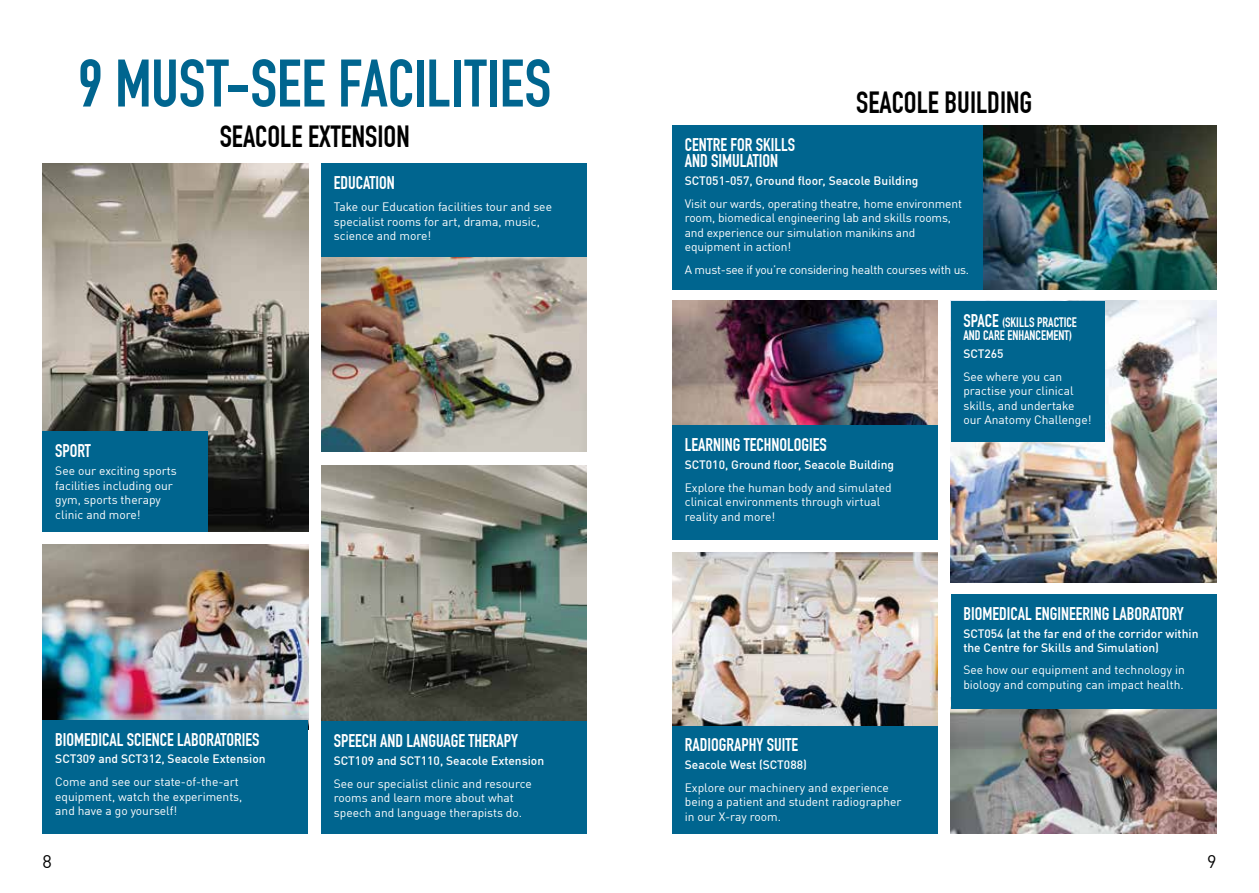
<style>
.page{position:relative;width:1259px;height:893px;background:#fff}
.page>*{position:absolute;margin:0;border:0;box-sizing:border-box;transform-origin:0 0}
.t1{font:700 66px "DIN Condensed";letter-spacing:-.005em;color:#00658f}
.t2{font:700 30px "DIN Condensed";color:#000}
.t3{font:700 18px/16.5px "DIN Condensed";color:#fff}
.t4{font:18px "DIN Offc";color:#000}
.t5{font:700 13.5px/13.5px "DIN Condensed";color:#fff}
.t6{font:12px/14.4px "DIN Offc";color:#fff}
.t7{font:500 12px/13.5px "DIN Offc";color:#fff}
.t8{font:12px "DIN Offc";letter-spacing:-.02em;color:#fff}
.s1{font-size:18px}
</style>
<div class="page">
<img style="left:950px;top:301px;width:266px;height:281px">
<div style="left:950px;top:301px;width:154px;height:141px;background:#00658f"></div>
<img style="left:672px;top:552px;width:266px;height:174px">
<div style="left:672px;top:726px;width:266px;height:107px;background:#00658f"></div>
<img style="left:321px;top:465px;width:266px;height:256px">
<div style="left:321px;top:721px;width:266px;height:113px;background:#00658f"></div>
<img style="left:43px;top:163px;width:265px;height:368px">
<div style="left:43px;top:431px;width:165px;height:100px;background:#00658f"></div>
<img style="left:982px;top:125px;width:234px;height:165px">
<div style="left:672px;top:125px;width:310px;height:165px;background:#00658f"></div>
<img style="left:672px;top:301px;width:266px;height:124px">
<div style="left:672px;top:425px;width:266px;height:115px;background:#00658f"></div>
<img style="left:43px;top:545px;width:265px;height:175px">
<div style="left:43px;top:720px;width:265px;height:114px;background:#00658f"></div>
<img style="left:950px;top:709px;width:266px;height:125px">
<div style="left:950px;top:595px;width:266px;height:114px;background:#00658f"></div>
<img style="left:321px;top:257px;width:266px;height:195px">
<div style="left:321px;top:163px;width:266px;height:94px;background:#00658f"></div>
<h1 class="t1" style="left:78px;top:45px;width:474px">9 MUST-SEE FACILITIES</h1>
<h2 class="t2" style="left:220px;top:119px;width:191px">SEACOLE EXTENSION</h2>
<h3 class="t3" style="left:55px;top:442px;width:37px">SPORT</h3>
<p class="t6" style="left:55px;top:464px;width:123px">See our exciting sports facilities including our gym, sports therapy clinic and more!</p>
<h3 class="t3" style="left:334px;top:174px;width:62px">EDUCATION</h3>
<p class="t6" style="left:334px;top:200px;width:220px">Take our Education facilities tour and see specialist rooms for art, drama, music, science and more!</p>
<h3 class="t3" style="left:55px;top:731px;width:206px">BIOMEDICAL SCIENCE LABORATORIES</h3>
<p class="t7" style="left:55px;top:752px;width:212px">SCT309 and SCT312, Seacole Extension</p>
<p class="t6" style="left:55px;top:774px;width:189px">Come and see our state-of-the-art equipment, watch the experiments, and have a go yourself!</p>
<h3 class="t3" style="left:334px;top:733px;width:186px">SPEECH AND LANGUAGE THERAPY</h3>
<p class="t7" style="left:334px;top:753px;width:212px">SCT109 and SCT110, Seacole Extension</p>
<p class="t6" style="left:334px;top:776px;width:199px">See our specialist clinic and resource rooms and learn more about what speech and language therapists do.</p>
<h2 class="t2" style="left:856px;top:85px;width:178px">SEACOLE BUILDING</h2>
<h3 class="t3" style="left:685px;top:136px;width:112px">CENTRE FOR SKILLS<br>AND SIMULATION</h3>
<p class="t7" style="left:685px;top:174px;width:235px">SCT051-057, Ground floor, Seacole Building</p>
<p class="t6" style="left:685px;top:196px;width:279px">Visit our wards, operating theatre, home environment room, biomedical engineering lab and skills rooms, and experience our simulation manikins and equipment in action!</p>
<p class="t8" style="left:685px;top:262px;width:286px">A must-see if you’re considering health courses with us.</p>
<h3 class="t3" style="left:685px;top:437px;width:143px">LEARNING TECHNOLOGIES</h3>
<p class="t7" style="left:685px;top:457px;width:211px">SCT010, Ground floor, Seacole Building</p>
<p class="t6" style="left:685px;top:480px;width:208px">Explore the human body and simulated clinical environments through virtual reality and more!</p>
<h3 class="t3" style="left:685px;top:737px;width:115px">RADIOGRAPHY SUITE</h3>
<p class="t7" style="left:685px;top:757px;width:124px">Seacole West (SCT088)</p>
<p class="t6" style="left:685px;top:780px;width:218px">Explore our machinery and experience being a patient and student radiographer in our X-ray room.</p>
<p class="t5" style="left:963px;top:315px;width:115px"><span class="s1">SPACE</span> (SKILLS PRACTICE<br>AND CARE ENHANCEMENT)</p>
<p class="t7" style="left:963px;top:346px;width:42px">SCT265</p>
<p class="t6" style="left:963px;top:369px;width:130px">See where you can practise your clinical skills, and undertake our Anatomy Challenge!</p>
<h3 class="t3" style="left:963px;top:606px;width:222px">BIOMEDICAL ENGINEERING LABORATORY</h3>
<p class="t7" style="left:963px;top:627px;width:237px">SCT054 (at the far end of the corridor within the Centre for Skills and Simulation)</p>
<p class="t6" style="left:963px;top:663px;width:223px">See how our equipment and technology in biology and computing can impact health.</p>
<h3 class="t4" style="left:43px;top:851px;width:11px">8</h3>
<h3 class="t4" style="left:1207px;top:851px;width:11px">9</h3>
</div>
